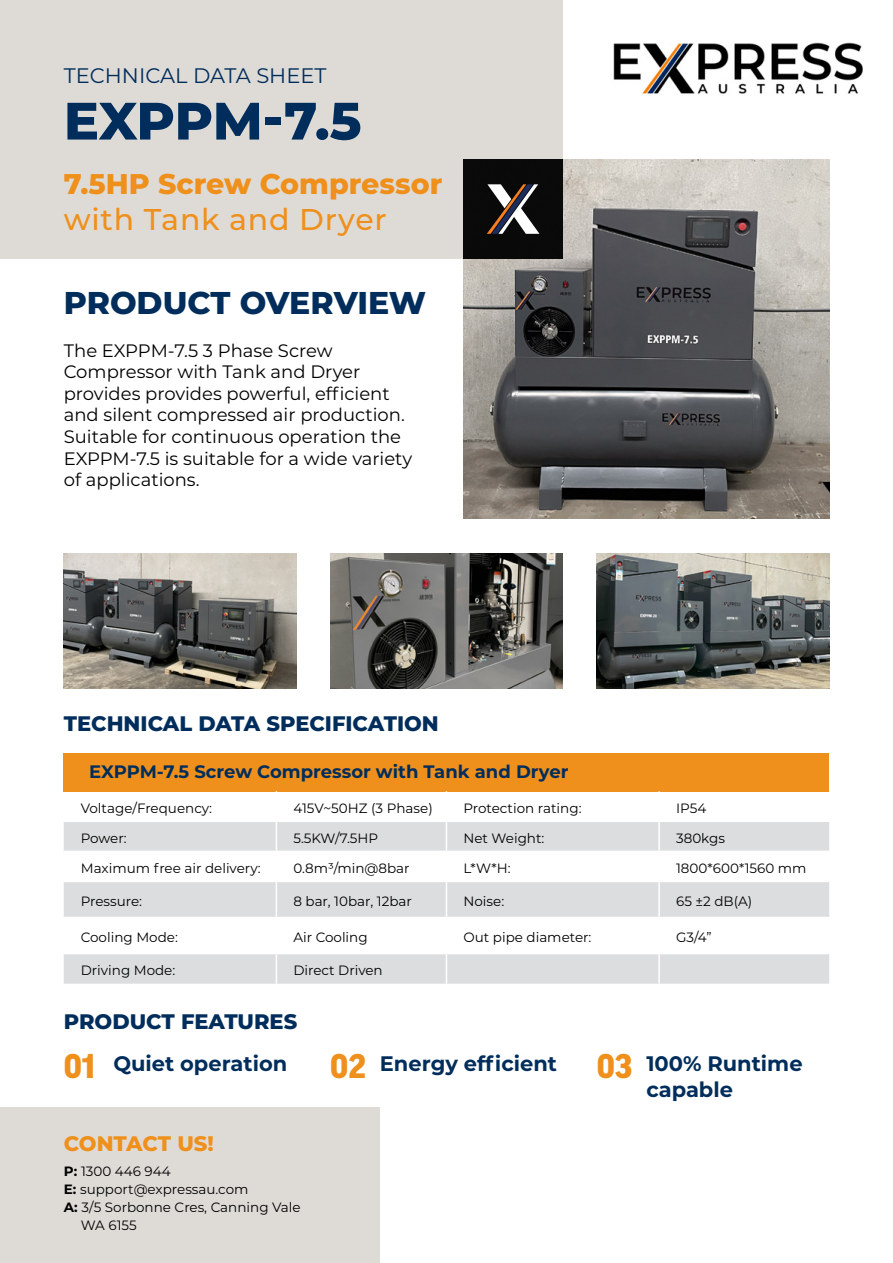
<style>
.page{position:relative;width:893px;height:1263px;background:#fff}
.page>*{position:absolute;margin:0;border:0;box-sizing:border-box;transform-origin:0 0}
.t1{font:800 52.5px "Montserrat";letter-spacing:-.01em;color:#002d5b}
.t2{font:900 33px "Good Pro";color:#ef901c}
.t3{font:800 31.5px "Montserrat";color:#002d5b}
.t4{font:500 30px "Montserrat";letter-spacing:.025em;color:#ef901c}
.t5{font:800 28.5px "Montserrat";color:#ef901c}
.t6{font:700 21px/25.2px "Montserrat";color:#002d5b}
.t7{font:800 21px "Montserrat";color:#002d5b}
.t8{font:21px "Montserrat";color:#002d5b}
.t9{font:800 21px "Montserrat";letter-spacing:-.005em;color:#ef901c}
.t10{font:18px/21.6px "Montserrat";color:#000}
.t11{font:700 18px "Montserrat";color:#002d5b}
.t12{font:13.5px "Montserrat";color:#000}
.s1{font-weight:700}
</style>
<div class="page">
<div style="left:0;top:0;width:563px;height:259px;background:#dedbd7"></div>
<img style="left:463px;top:159px;width:366px;height:360px">
<img style="left:64px;top:553px;width:232px;height:135px">
<img style="left:330px;top:553px;width:233px;height:135px">
<img style="left:597px;top:553px;width:232px;height:135px">
<div style="left:463px;top:159px;width:100px;height:100px;background:#0a0909"></div>
<img style="left:613px;top:42px;width:250px;height:52px">
<div style="left:64px;top:753px;width:765px;height:38px;background:#ef901c"></div>
<svg style="left:64px;top:822px;width:765px;height:162px;fill:#dcddde"></svg>
<hr style="left:658px;top:822px;width:2px;height:29px;background:#fff">
<hr style="left:64px;top:851px;width:212px;height:1px;background:#fff">
<hr style="left:276px;top:851px;width:170px;height:1px;background:#fff">
<svg style="left:276px;top:791px;width:1px;height:90px"></svg>
<hr style="left:446px;top:851px;width:213px;height:1px;background:#fff">
<svg style="left:446px;top:791px;width:1px;height:90px"></svg>
<hr style="left:659px;top:851px;width:170px;height:1px;background:#fff">
<hr style="left:658px;top:852px;width:2px;height:29px;background:#fff">
<hr style="left:64px;top:881px;width:212px;height:1px;background:#fff">
<hr style="left:276px;top:881px;width:170px;height:1px;background:#fff">
<hr style="left:276px;top:882px;width:1px;height:35px;background:#fff">
<hr style="left:446px;top:881px;width:213px;height:1px;background:#fff">
<hr style="left:446px;top:882px;width:1px;height:35px;background:#fff">
<hr style="left:659px;top:881px;width:170px;height:1px;background:#fff">
<hr style="left:658px;top:882px;width:2px;height:35px;background:#fff">
<hr style="left:64px;top:917px;width:212px;height:1px;background:#fff">
<hr style="left:276px;top:917px;width:170px;height:1px;background:#fff">
<hr style="left:276px;top:918px;width:1px;height:35px;background:#fff">
<hr style="left:446px;top:917px;width:213px;height:1px;background:#fff">
<hr style="left:446px;top:918px;width:1px;height:35px;background:#fff">
<hr style="left:659px;top:917px;width:170px;height:1px;background:#fff">
<hr style="left:658px;top:918px;width:2px;height:35px;background:#fff">
<hr style="left:64px;top:953px;width:212px;height:1px;background:#fff">
<hr style="left:276px;top:953px;width:170px;height:1px;background:#fff">
<hr style="left:276px;top:954px;width:1px;height:30px;background:#fff">
<hr style="left:446px;top:953px;width:213px;height:1px;background:#fff">
<hr style="left:446px;top:954px;width:1px;height:30px;background:#fff">
<hr style="left:659px;top:953px;width:170px;height:1px;background:#fff">
<hr style="left:658px;top:954px;width:2px;height:30px;background:#fff">
<svg style="left:487px;top:184px;width:52px;height:50px"></svg>
<div style="left:0;top:1108px;width:380px;height:155px;background:#dedbd7"></div>
<h3 class="t8" style="left:64px;top:62px;width:264px">TECHNICAL DATA SHEET</h3>
<h1 class="t1" style="left:64px;top:82px;width:299px">EXPPM-7.5</h1>
<h3 class="t5" style="left:64px;top:163px;width:380px">7.5HP Screw Compressor</h3>
<h3 class="t4" style="left:64px;top:198px;width:324px">with Tank and Dryer</h3>
<h3 class="t3" style="left:64px;top:280px;width:364px">PRODUCT OVERVIEW</h3>
<h3 class="t10" style="left:64px;top:339px;width:350px">The EXPPM-7.5 3 Phase Screw Compressor with Tank and Dryer provides provides powerful, efficient and silent compressed air production.<br>Suitable for continuous operation the EXPPM-7.5 is suitable for a wide variety of applications.</h3>
<h3 class="t7" style="left:64px;top:708px;width:377px">TECHNICAL DATA SPECIFICATION</h3>
<h3 class="t11" style="left:89px;top:759px;width:481px">EXPPM-7.5 Screw Compressor with Tank and Dryer</h3>
<p class="t12" style="left:81px;top:799px;width:133px">Voltage/Frequency:</p>
<p class="t12" style="left:293px;top:799px;width:141px">415V~50HZ (3 Phase)</p>
<p class="t12" style="left:463px;top:799px;width:120px">Protection rating:</p>
<p class="t12" style="left:676px;top:799px;width:32px">IP54</p>
<p class="t12" style="left:81px;top:829px;width:47px">Power:</p>
<p class="t12" style="left:293px;top:829px;width:86px">5.5KW/7.5HP</p>
<p class="t12" style="left:463px;top:829px;width:82px">Net Weight:</p>
<p class="t12" style="left:676px;top:829px;width:50px">380kgs</p>
<p class="t12" style="left:81px;top:859px;width:181px">Maximum free air delivery:</p>
<p class="t12" style="left:293px;top:859px;width:118px">0.8m³/min@8bar</p>
<p class="t12" style="left:463px;top:859px;width:49px">L*W*H:</p>
<p class="t12" style="left:676px;top:859px;width:132px">1800*600*1560 mm</p>
<p class="t12" style="left:81px;top:892px;width:63px">Pressure:</p>
<p class="t12" style="left:293px;top:892px;width:120px">8 bar, 10bar, 12bar</p>
<p class="t12" style="left:463px;top:892px;width:42px">Noise:</p>
<p class="t12" style="left:676px;top:892px;width:78px">65 ±2 dB(A)</p>
<p class="t12" style="left:81px;top:928px;width:99px">Cooling Mode:</p>
<p class="t12" style="left:293px;top:928px;width:76px">Air Cooling</p>
<p class="t12" style="left:463px;top:928px;width:129px">Out pipe diameter:</p>
<p class="t12" style="left:676px;top:928px;width:37px">G3/4”</p>
<p class="t12" style="left:81px;top:961px;width:96px">Driving Mode:</p>
<p class="t12" style="left:293px;top:961px;width:91px">Direct Driven</p>
<h3 class="t7" style="left:64px;top:1006px;width:235px">PRODUCT FEATURES</h3>
<h2 class="t2" style="left:64px;top:1048px;width:33px">01</h2>
<h2 class="t2" style="left:330px;top:1048px;width:37px">02</h2>
<h2 class="t2" style="left:597px;top:1048px;width:37px">03</h2>
<h3 class="t6" style="left:113px;top:1050px;width:175px">Quiet operation</h3>
<h3 class="t6" style="left:380px;top:1050px;width:179px">Energy efficient</h3>
<h3 class="t6" style="left:646px;top:1050px;width:158px">100% Runtime capable</h3>
<h3 class="t9" style="left:64px;top:1128px;width:152px">CONTACT US!</h3>
<p class="t12" style="left:64px;top:1162px;width:108px"><span class="s1">P:</span> 1300 446 944</p>
<p class="t12" style="left:64px;top:1180px;width:186px"><span class="s1">E:</span> support@expressau.com</p>
<p class="t12" style="left:64px;top:1198px;width:238px"><span class="s1">A:</span> 3/5 Sorbonne Cres, Canning Vale</p>
<p class="t12" style="left:81px;top:1216px;width:58px">WA 6155</p>
</div>
